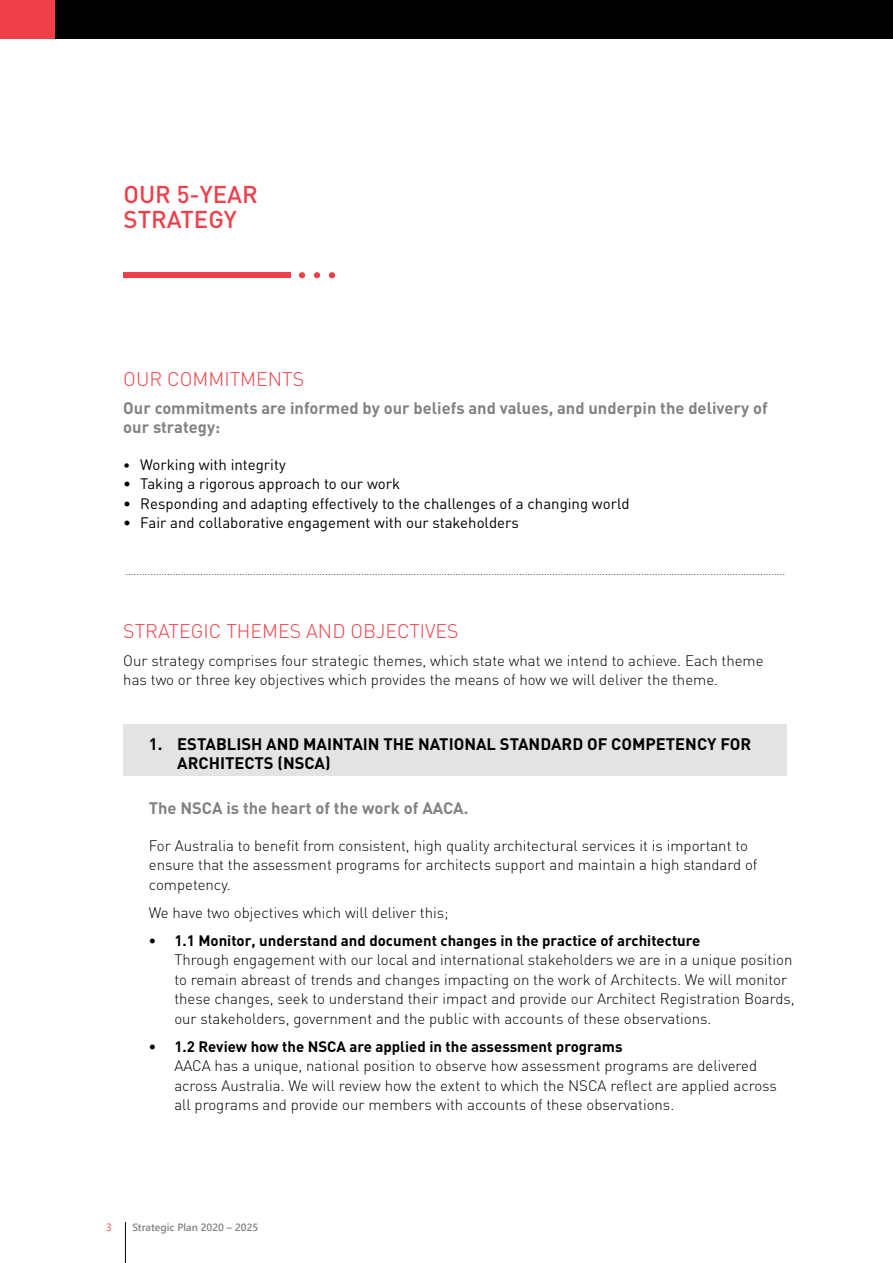
<style>
.page{position:relative;width:893px;height:1263px;background:#fff}
.page>*{position:absolute;margin:0;border:0;box-sizing:border-box;transform-origin:0 0}
.t1{font:500 24px/25.5px "DIN";color:#ef404a}
.t2{font:300 19.5px "DIN";color:#ef404a}
.t3{font:700 16.5px/19.5px "DIN";color:#808285}
.t4{font:700 16.5px/19.5px "DIN";color:#000}
.t5{font:300 15px/19.5px "DIN";color:#000}
.t6{font:15px "DIN";color:#000}
.t7{font:700 15px "DIN";color:#000}
.t8{font:300 10.5px "DIN";color:#000}
.t9{font:600 10.5px "Segoe UI";color:#808285}
.t10{font:10.5px "Segoe UI";color:#ef404a}
.s1{font-size:13.5px}
</style>
<div class="page">
<hr style="left:125px;top:1222px;width:1px;height:41px;background:#000">
<div style="left:0;top:0;width:893px;height:38px;background:#000"></div>
<div style="left:123px;top:272px;width:168px;height:5px;background:#ef404a"></div>
<svg style="left:299px;top:272px;width:6px;height:6px"></svg>
<svg style="left:314px;top:272px;width:6px;height:6px"></svg>
<svg style="left:329px;top:272px;width:6px;height:6px"></svg>
<div style="left:123px;top:724px;width:664px;height:51px;background:#e2e3e4"></div>
<h1 class="t1" style="left:124px;top:180px;width:136px">OUR 5-YEAR<br>STRATEGY</h1>
<h2 class="t2" style="left:123px;top:367px;width:182px">OUR COMMITMENTS</h2>
<p class="t3" style="left:123px;top:397px;width:646px">Our commitments are informed by our beliefs and values, and underpin the delivery of our strategy:</p>
<p class="t6" style="left:123px;top:455px;width:164px"><span class="s1">•</span> Working with integrity</p>
<p class="t6" style="left:123px;top:474px;width:278px">• Taking a rigorous approach to our work</p>
<p class="t6" style="left:123px;top:494px;width:508px">• Responding and adapting effectively to the challenges of a changing world</p>
<p class="t6" style="left:123px;top:513px;width:397px">• Fair and collaborative engagement with our stakeholders</p>
<p class="t8" style="left:125px;top:565px;width:661px">..............................................................................................................................................................................................................................................</p>
<h2 class="t2" style="left:123px;top:619px;width:337px">STRATEGIC THEMES AND OBJECTIVES</h2>
<p class="t5" style="left:123px;top:650px;width:642px">Our strategy comprises four strategic themes, which state what we intend to achieve. Each theme has two or three key objectives which provides the means of how we will deliver the theme.</p>
<p class="t4" style="left:177px;top:733px;width:575px;text-indent:-28px">1. ESTABLISH AND MAINTAIN THE NATIONAL STANDARD OF COMPETENCY FOR<br>ARCHITECTS (NSCA)</p>
<p class="t3" style="left:149px;top:798px;width:321px">The NSCA is the heart of the work of AACA.</p>
<p class="t5" style="left:149px;top:835px;width:610px">For Australia to benefit from consistent, high quality architectural services it is important to ensure that the assessment programs for architects support and maintain a high standard of competency.</p>
<p class="t5" style="left:149px;top:902px;width:301px">We have two objectives which will deliver this;</p>
<p class="t7" style="left:149px;top:930px;width:553px">• 1.1 Monitor, understand and document changes in the practice of architecture</p>
<p class="t5" style="left:174px;top:950px;width:622px">Through engagement with our local and international stakeholders we are in a unique position to remain abreast of trends and changes impacting on the work of Architects. We will monitor these changes, seek to understand their impact and provide our Architect Registration Boards, our stakeholders, government and the public with accounts of these observations.</p>
<p class="t7" style="left:149px;top:1036px;width:475px">• 1.2 Review how the NSCA are applied in the assessment programs</p>
<p class="t5" style="left:174px;top:1056px;width:604px">AACA has a unique, national position to observe how assessment programs are delivered across Australia. We will review how the extent to which the NSCA reflect are applied across all programs and provide our members with accounts of these observations.</p>
<p class="t10" style="left:106px;top:1219px;width:7px">3</p>
<p class="t9" style="left:133px;top:1219px;width:127px">Strategic Plan 2020 – 2025</p>
</div>
